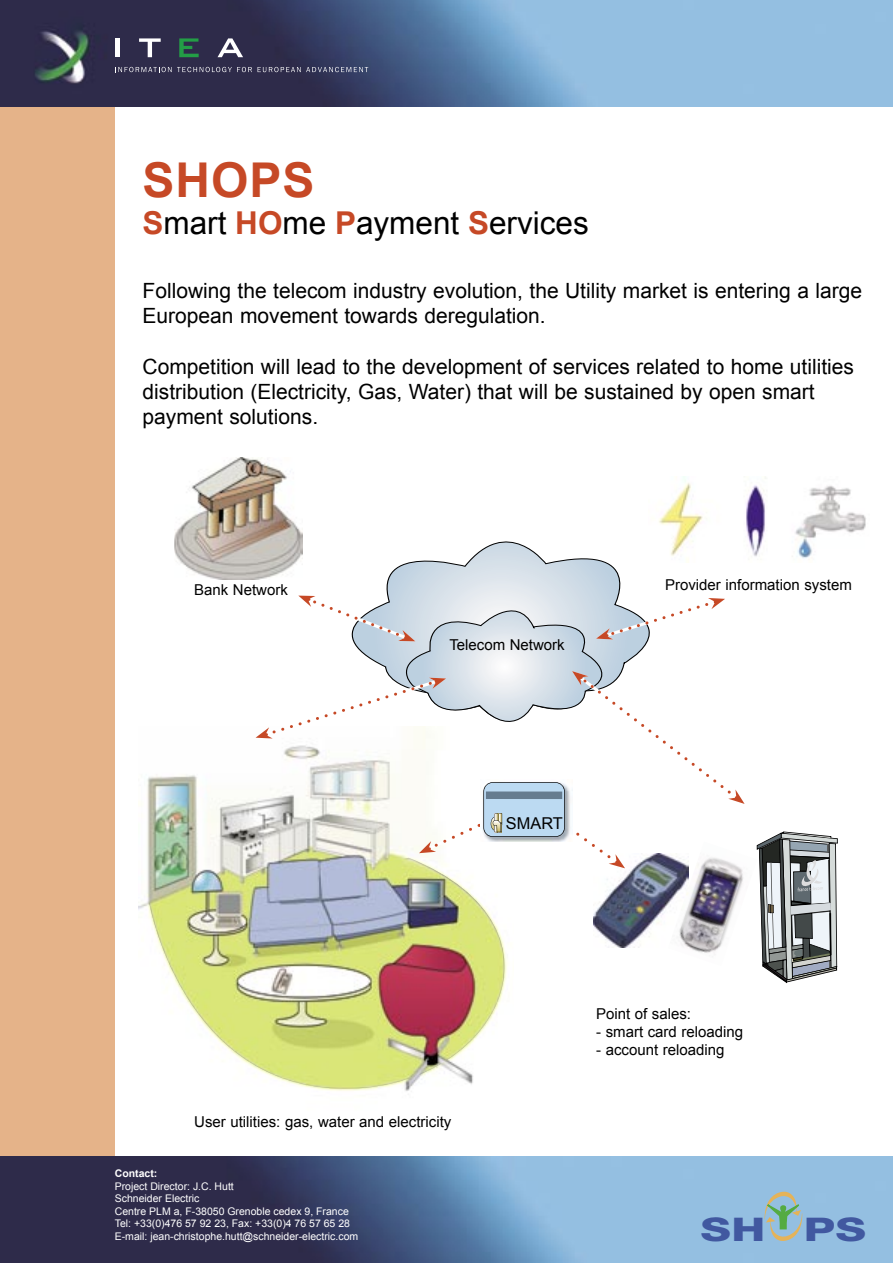
<style>
.page{position:relative;width:893px;height:1263px;background:#fff}
.page>*{position:absolute;margin:0;border:0;box-sizing:border-box;transform-origin:0 0}
.titels{font:700 48px "Arial";letter-spacing:.02em;color:#c64926}
.t1{font:800 32.7px "Helvetica Neue";color:#4158a0;scale:1.4 1}
.t2{font:31.5px "Arial";color:#000}
.Normal_e{font:21px/25.2px "Arial";color:#000}
.t3{font:16.35px "Arial";color:#000}
.Normal_e-2{font:15px "Arial";color:#000}
.t4{font:10.5px "Arial";color:#fff}
.t5{font:700 10.5px "Arial";color:#fff}
.s1{font-weight:700;color:#c64926}
</style>
<div class="page">
<div style="left:0;top:51px;width:115px;height:1121px;background:#e5b389"></div>
<img style="left:0;top:1157px;width:893px;height:106px">
<img style="left:0;top:0;width:893px;height:106px">
<svg style="left:115px;top:67px;width:137px;height:5px"></svg>
<svg style="left:258px;top:67px;width:110px;height:5px"></svg>
<hr style="left:115px;top:38px;width:4px;height:19px;background:#fff">
<svg style="left:139px;top:38px;width:22px;height:19px"></svg>
<svg style="left:218px;top:38px;width:25px;height:19px"></svg>
<svg style="left:179px;top:38px;width:20px;height:19px"></svg>
<svg style="left:756px;top:1192px;width:54px;height:49px;background:#97bbc0"></svg>
<img style="left:138px;top:737px;width:118px;height:173px">
<img style="left:149px;top:858px;width:359px;height:233px">
<svg style="left:386px;top:541px;width:235px;height:51px"></svg>
<img style="left:659px;top:476px;width:207px;height:86px">
<img style="left:593px;top:868px;width:75px;height:79px">
<img style="left:668px;top:845px;width:89px;height:108px">
<svg style="left:757px;top:831px;width:81px;height:152px;background:#989c9d"></svg>
<hr style="left:829px;top:913px;width:2px;height:42px;background:#000">
<svg style="left:256px;top:592px;width:489px;height:276px"></svg>
<div style="left:486px;top:791px;width:76px;height:8px;background:#667c8f"></div>
<img style="left:174px;top:457px;width:128px;height:122px">
<p class="titels" style="left:142px;top:153px;width:173px">SHOPS</p>
<p class="t2" style="left:142px;top:206px;width:448px"><span class="s1">S</span>mart <span class="s1">HO</span>me <span class="s1">P</span>ayment <span class="s1">S</span>ervices</p>
<p class="Normal_e" style="left:142px;top:278px;width:721px">Following the telecom industry evolution, the Utility market is entering a large<br>European movement towards deregulation.</p>
<p class="Normal_e" style="left:142px;top:354px;width:713px">Competition will lead to the development of services related to home utilities distribution (Electricity, Gas, Water) that will be sustained by open smart payment solutions.</p>
<p class="Normal_e-2" style="left:194px;top:582px;width:95px">Bank Network</p>
<p class="Normal_e-2" style="left:449px;top:636px;width:117px">Telecom Network</p>
<p class="t3" style="left:506px;top:814px;width:58px">SMART</p>
<p class="Normal_e-2" style="left:665px;top:576px;width:188px">Provider information system</p>
<p class="Normal_e-2" style="left:194px;top:1114px;width:259px">User utilities: gas, water and electricity</p>
<p class="t5" style="left:115px;top:1167px;width:44px">Contact:</p>
<p class="t4" style="left:115px;top:1180px;width:121px">Project Director: J.C. Hutt</p>
<p class="t4" style="left:115px;top:1193px;width:86px">Schneider Electric</p>
<p class="t4" style="left:115px;top:1205px;width:236px">Centre PLM a, F-38050 Grenoble cedex 9, France</p>
<p class="t4" style="left:115px;top:1218px;width:237px">Tel: +33(0)476 57 92 23, Fax: +33(0)4 76 57 65 28</p>
<p class="t4" style="left:115px;top:1230px;width:245px">E-mail: jean-christophe.hutt@schneider-electric.com</p>
<p class="Normal_e-2" style="left:596px;top:1005px;width:97px">Point of sales:</p>
<p class="Normal_e-2" style="left:596px;top:1023px;width:149px">- smart card reloading</p>
<p class="Normal_e-2" style="left:596px;top:1041px;width:130px">- account reloading</p>
<p class="t1" style="left:700px;top:1210px;width:120px">SH PS</p>
</div>
